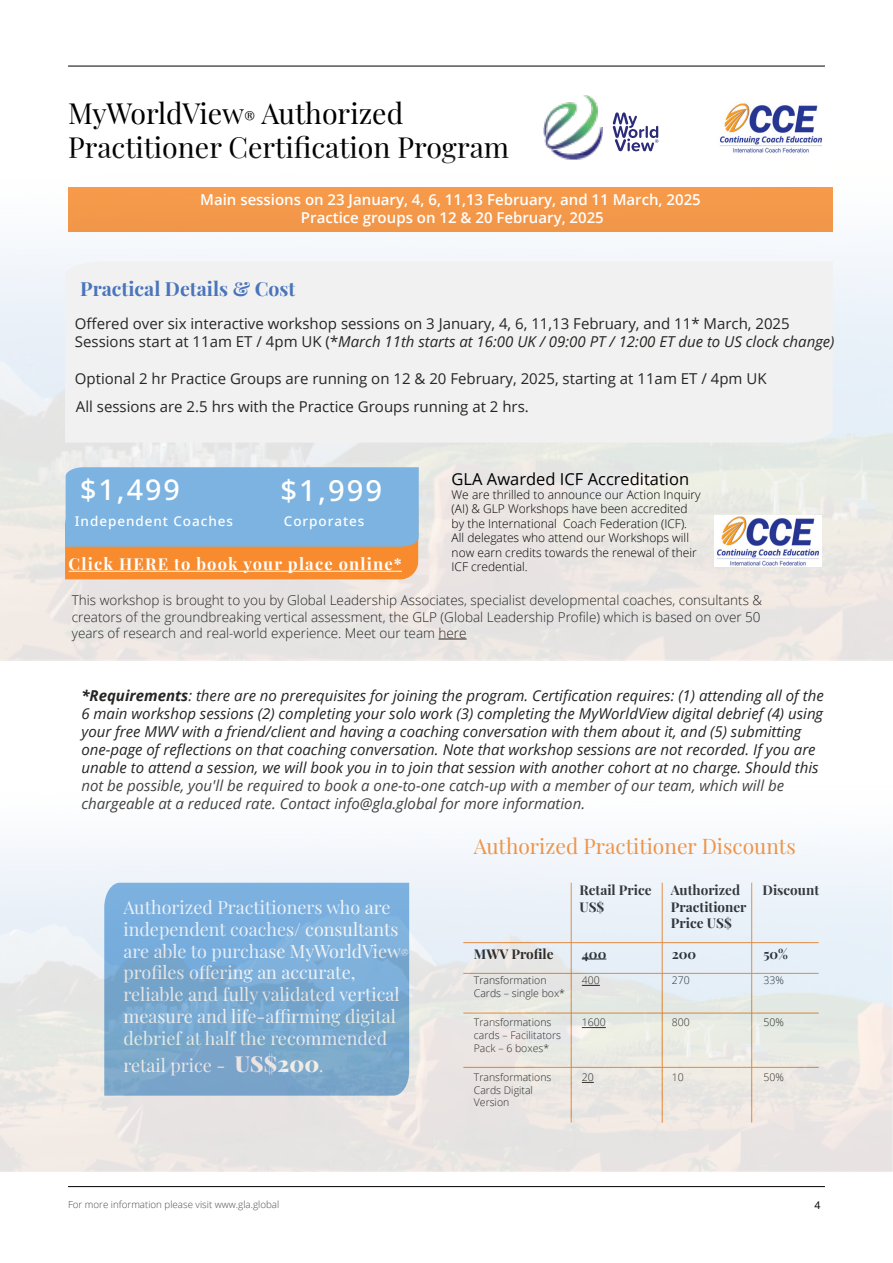
<style>
.page{position:relative;width:893px;height:1263px;background:#fff}
.page>*{position:absolute;margin:0;border:0;box-sizing:border-box;transform-origin:0 0}
.t1{font:500 29.1px "Noto Sans Georgian";color:#fff}
.t2{font:500 28.65px "Noto Sans Georgian";color:#fff}
.t3{font:28.5px/34.2px "Playfair Display";color:#000}
.t4{font:21px "Playfair Display";color:#f78b2e}
.t5{font:700 19.5px "Playfair Display";color:#4a75bb}
.t6{font:18px/21.9px "Playfair Display";color:#fff}
.t7{font:700 16.5px "Playfair Display";letter-spacing:.07em;color:#fff}
.t8{font:16.5px "Open Sans";color:#000}
.t9{font:italic 15px/18px "Open Sans";color:#262524}
.t10{font:15px/18.3px "Open Sans";color:#262524}
.t11{font:600 15px/18px "Open Sans";color:#fff;text-align:center}
.t12{font:300 13.5px/16.5px "Open Sans";color:#262524;text-align:justify}
.t13{font:700 13.5px/16.2px "Playfair Display";color:#262524}
.t14{font:500 13.5px "Noto Sans Georgian";letter-spacing:.07em;color:#fff}
.t15{font:300 12px/14.4px "Open Sans";color:#000}
.t16{font:300 10.5px/12.6px "Open Sans";color:#262524}
.t17{font:10.5px "Noto Sans Sinhala";color:#000}
.t18{font:300 9.75px "Open Sans";color:#4c4d4f}
.s1{font-size:16.65px}
.s2{font-style:italic}
.s3{font-weight:700}
.s4{font-size:11.7px}
.s5{font-weight:900;font-size:22.05px}
.s6{font-size:17.25px}
</style>
<div class="page">
<hr style="left:68px;top:1186px;width:757px;height:1px;background:#000">
<hr style="left:68px;top:66px;width:757px;height:1px;background:#000">
<svg style="left:613px;top:112px;width:45px;height:39px"></svg>
<img style="left:552px;top:128px;width:50px;height:27px">
<img style="left:544px;top:96px;width:55px;height:56px">
<img style="left:0;top:155px;width:893px;height:505px">
<svg style="left:65px;top:467px;width:354px;height:112px;background:#9fa8ae"></svg>
<div style="left:65px;top:261px;width:768px;height:182px;background:#f1f1f1"></div>
<svg style="left:439px;top:639px;width:28px;height:1px"></svg>
<hr style="left:69px;top:571px;width:333px;height:1px;background:#fff">
<img style="left:715px;top:516px;width:107px;height:50px">
<img style="left:720px;top:103px;width:102px;height:50px">
<img style="left:0;top:847px;width:893px;height:325px">
<h3 class="t3" style="left:68px;top:93px;width:443px">MyWorldView<span class="s1">®</span> Authorized<br>Practitioner Certification Program</h3>
<p class="t11" style="left:200px;top:190px;width:502px">Main sessions on 23 January, 4, 6, 11,13 February, and 11 March, 2025<br>Practice groups on 12 &amp; 20 February, 2025</p>
<h3 class="t5" style="left:80px;top:273px;width:217px">Practical Details &amp; Cost</h3>
<p class="t10" style="left:75px;top:314px;width:761px">Offered over six interactive workshop sessions on 3 January, 4, 6, 11,13 February, and 11* March, 2025<br>Sessions start at 11am ET / 4pm UK (*<span class="s2">March 11th starts at 16:00 UK / 09:00 PT / 12:00 ET due to US clock change)</span></p>
<p class="t10" style="left:75px;top:364px;width:693px;line-height:28.3px">Optional 2 hr Practice Groups are running on 12 &amp; 20 February, 2025, starting at 11am ET / 4pm UK<br>All sessions are 2.5 hrs with the Practice Groups running at 2 hrs.</p>
<h2 class="t2" style="left:80px;top:470px;width:101px">$1,499</h2>
<h1 class="t1" style="left:281px;top:470px;width:103px">$1,999</h1>
<p class="t14" style="left:75px;top:512px;width:160px">Independent Coaches</p>
<p class="t14" style="left:284px;top:512px;width:82px">Corporates</p>
<p class="t7" style="left:69px;top:551px;width:335px">Click HERE to book your place online*</p>
<p class="t8" style="left:452px;top:467px;width:239px">GLA Awarded ICF Accreditation</p>
<p class="t15" style="left:452px;top:487px;width:251px">We are thrilled to announce our Action Inquiry (AI) &amp; GLP Workshops have been accredited by the International Coach Federation (ICF).<br>All delegates who attend our Workshops will now earn credits towards the renewal of their ICF credential.</p>
<p class="t12" style="left:72px;top:591px;width:692px">This workshop is brought to you by Global Leadership Associates, specialist developmental coaches, consultants &amp; creators of the groundbreaking vertical assessment, the GLP (Global Leadership Profile) which is based on over 50 years of research and real-world experience. Meet our team here</p>
<p class="t9" style="left:81px;top:686px;width:744px"><span class="s3">*Requirements</span>: there are no prerequisites for joining the program. Certification requires: (1) attending all of the 6 main workshop sessions (2) completing your solo work (3) completing the MyWorldView digital debrief (4) using your free MWV with a friend/client and having a coaching conversation with them about it, and (5) submitting one-page of reflections on that coaching conversation. Note that workshop sessions are not recorded. If you are unable to attend a session, we will book you in to join that session with another cohort at no charge. Should this not be possible, you'll be required to book a one-to-one catch-up with a member of our team, which will be chargeable at a reduced rate. Contact info@gla.global for more information.</p>
<h3 class="t4" style="left:474px;top:830px;width:323px">Authorized Practitioner Discounts</h3>
<p class="t6" style="left:124px;top:895px;width:287px">Authorized Practitioners who are independent coaches/ consultants are able to purchase MyWorldView<span class="s4">® </span>profiles offering an accurate, reliable and fully validated vertical measure and life-affirming digital debrief at half the recommended</p>
<p class="t6" style="left:124px;top:1053px;width:202px">retail price - <span class="s5">US$200</span><span class="s6">.</span></p>
<p class="t13" style="left:579px;top:881px;width:74px">Retail Price</p>
<p class="t13" style="left:763px;top:881px;width:58px">Discount</p>
<p class="t13" style="left:579px;top:897px;width:26px">US$</p>
<p class="t13" style="left:671px;top:881px;width:77px">Authorized<br>Practitioner<br>Price US$</p>
<p class="t13" style="left:474px;top:944px;width:81px">MWV Profile</p>
<p class="t13" style="left:582px;top:944px;width:26px">400</p>
<p class="t13" style="left:672px;top:944px;width:26px">200</p>
<p class="t13" style="left:763px;top:944px;width:26px">50%</p>
<p class="t16" style="left:474px;top:974px;width:74px">Transformation</p>
<p class="t16" style="left:582px;top:974px;width:19px">400</p>
<p class="t16" style="left:672px;top:974px;width:19px">270</p>
<p class="t16" style="left:763px;top:974px;width:22px">33%</p>
<p class="t16" style="left:474px;top:986px;width:93px">Cards – single box*</p>
<p class="t16" style="left:474px;top:1016px;width:79px">Transformations</p>
<p class="t16" style="left:582px;top:1016px;width:25px">1600</p>
<p class="t16" style="left:672px;top:1016px;width:19px">800</p>
<p class="t16" style="left:763px;top:1016px;width:22px">50%</p>
<p class="t16" style="left:474px;top:1028px;width:89px">cards – Facilitators<br>Pack – 6 boxes*</p>
<p class="t16" style="left:474px;top:1071px;width:79px">Transformations</p>
<p class="t16" style="left:582px;top:1071px;width:13px">20</p>
<p class="t16" style="left:672px;top:1071px;width:13px">10</p>
<p class="t16" style="left:763px;top:1071px;width:22px">50%</p>
<p class="t16" style="left:474px;top:1083px;width:61px">Cards Digital<br>Version</p>
<p class="t18" style="left:68px;top:1198px;width:213px">For more information please visit www.gla.global</p>
<p class="t17" style="left:814px;top:1199px;width:8px">4</p>
</div>
